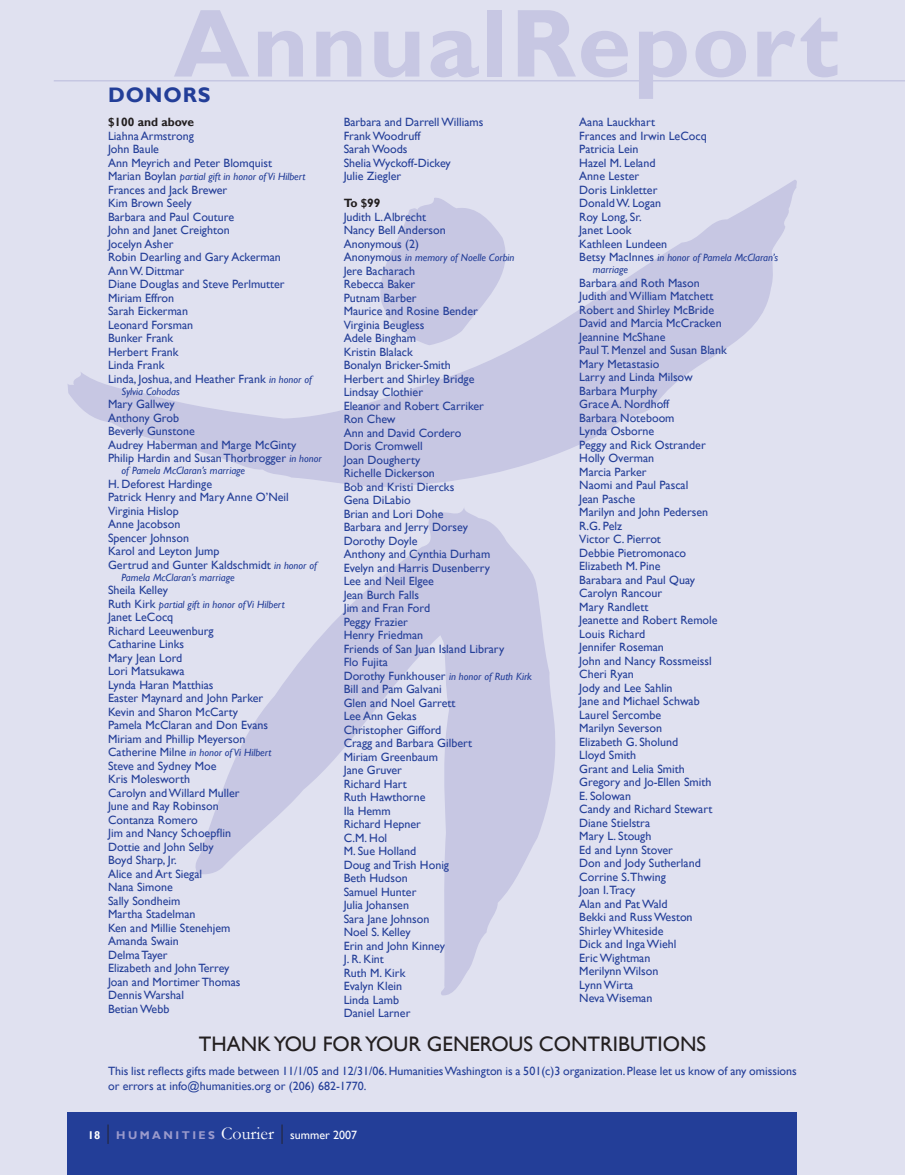
<style>
.page{position:relative;width:905px;height:1175px;background:#fff}
.page>*{position:absolute;margin:0;border:0;box-sizing:border-box;transform-origin:0 0}
.t1{font:700 97.2px "Gill Sans";color:#c7c7e3}
.t2{font:21px "Gill Sans";color:#231f20}
.t3{font:700 21px "Gill Sans";letter-spacing:.04em;color:#233e98}
.t4{font:12px/13.5px "Gill Sans";color:#233e98}
.t5{font:12px "Gill Sans";color:#fff}
.t6{font:700 12px "Gill Sans";color:#231f20}
.t7{font:700 11.25px "Gill Sans";letter-spacing:.22em;color:#9a9acc}
.t8{font:italic 10.5px/12px "Gill Sans";color:#233e98}
.s1{font-style:normal;font-size:12px}
.s2{font-style:italic;font-size:10.5px}
.s3{color:#fff}
.s4{font-weight:400;font-size:21px;color:#231f20}
.s5{font-family:"Garamond";font-size:18px}
.s6{font-size:21px;color:#231f20}
</style>
<div class="page">
<div style="left:0;top:0;width:904px;height:1174px;background:#e0e1f0"></div>
<hr style="left:54px;top:81px;width:850px;height:1px;background:#babbdc">
<svg style="left:68px;top:180px;width:728px;height:307px"></svg>
<svg style="left:377px;top:196px;width:139px;height:149px"></svg>
<svg style="left:195px;top:509px;width:360px;height:486px"></svg>
<div style="left:68px;top:1112px;width:728px;height:62px;background:#233e98"></div>
<h1 class="t1" style="left:174px;top:-15px;width:666px">AnnualReport</h1>
<h2 class="t3" style="left:108px;top:83px;width:104px">Donors</h2>
<p class="t6" style="left:108px;top:115px;width:87px">$100 and above</p>
<p class="t4" style="left:108px;top:129px;width:165px">Liahna Armstrong<br>John Baule<br>Ann Meyrich and Peter Blomquist</p>
<p class="t8" style="left:108px;top:171px;width:199px"><span class="s1">Marian Boylan</span> partial gift in honor of Vi Hilbert</p>
<p class="t4" style="left:108px;top:183px;width:205px">Frances and Jack Brewer<br>Kim Brown Seely<br>Barbara and Paul Couture<br>John and Janet Creighton<br>Jocelyn Asher<br>Robin Dearling and Gary Ackerman<br>Ann W. Dittmar<br>Diane Douglas and Steve Perlmutter<br>Miriam Effron<br>Sarah Eickerman<br>Leonard Forsman<br>Bunker Frank<br>Herbert Frank<br>Linda Frank<br>Linda, Joshua, and Heather Frank <span class="s2">in honor of</span></p>
<p class="t8" style="left:121px;top:385px;width:60px">Sylvia Cohodas</p>
<p class="t4" style="left:108px;top:397px;width:215px">Mary Gallwey<br>Anthony Grob<br>Beverly Gunstone<br>Audrey Haberman and Marge McGinty<br>Philip Hardin and Susan Thorbrogger <span class="s2">in honor</span></p>
<p class="t8" style="left:121px;top:465px;width:125px">of Pamela McClaran’s marriage</p>
<p class="t4" style="left:108px;top:477px;width:210px">H. Deforest Hardinge<br>Patrick Henry and Mary Anne O’Neil<br>Virginia Hislop<br>Anne Jacobson<br>Spencer Johnson<br>Karol and Leyton Jump<br>Gertrud and Gunter Kaldschmidt <span class="s2">in honor of</span></p>
<p class="t8" style="left:122px;top:571px;width:115px">Pamela McClaran’s marriage</p>
<p class="t4" style="left:108px;top:583px;width:61px">Sheila Kelley</p>
<p class="t8" style="left:108px;top:598px;width:178px"><span class="s1">Ruth Kirk</span> partial gift in honor of Vi Hilbert</p>
<p class="t4" style="left:108px;top:610px;width:161px">Janet LeCocq<br>Richard Leeuwenburg<br>Catharine Links<br>Mary Jean Lord<br>Lori Matsukawa<br>Lynda Haran Matthias<br>Easter Maynard and John Parker<br>Kevin and Sharon McCarty<br>Pamela McClaran and Don Evans<br>Miriam and Phillip Meyerson</p>
<p class="t8" style="left:108px;top:747px;width:165px"><span class="s1">Catherine Milne</span> in honor of Vi Hilbert</p>
<p class="t4" style="left:108px;top:759px;width:134px">Steve and Sydney Moe<br>Kris Molesworth<br>Carolyn and Willard Muller<br>June and Ray Robinson<br>Contanza Romero<br>Jim and Nancy Schoepflin<br>Dottie and John Selby<br>Boyd Sharp, Jr.<br>Alice and Art Siegal<br>Nana Simone<br>Sally Sondheim<br>Martha Stadelman<br>Ken and Millie Stenehjem<br>Amanda Swain<br>Delma Tayer<br>Elizabeth and John Terrey<br>Joan and Mortimer Thomas<br>Dennis Warshal<br>Betian Webb</p>
<p class="t4" style="left:579px;top:115px;width:129px">Aana Lauckhart<br>Frances and Irwin LeCocq<br>Patricia Lein<br>Hazel M. Leland<br>Anne Lester<br>Doris Linkletter<br>Donald W. Logan<br>Roy Long, Sr.<br>Janet Look<br>Kathleen Lundeen</p>
<p class="t8" style="left:593px;top:252px;width:187px;text-indent:-14px"><span class="s1">Betsy MacInnes</span> in honor of Pamela McClaran’s marriage</p>
<p class="t4" style="left:579px;top:276px;width:149px">Barbara and Roth Mason<br>Judith and William Matchett<br>Robert and Shirley McBride<br>David and Marcia McCracken<br>Jeannine McShane<br>Paul T. Menzel and Susan Blank<br>Mary Metastasio<br>Larry and Linda Milsow<br>Barbara Murphy<br>Grace A. Nordhoff<br>Barbara Noteboom<br>Lynda Osborne<br>Peggy and Rick Ostrander<br>Holly Overman<br>Marcia Parker<br>Naomi and Paul Pascal<br>Jean Pasche<br>Marilyn and John Pedersen<br>R.G. Pelz<br>Victor C. Pierrot<br>Debbie Pietromonaco<br>Elizabeth M. Pine<br>Barabara and Paul Quay<br>Carolyn Rancour<br>Mary Randlett<br>Jeanette and Robert Remole<br>Louis Richard<br>Jennifer Roseman<br>John and Nancy Rossmeissl<br>Cheri Ryan<br>Jody and Lee Sahlin<br>Jane and Michael Schwab<br>Laurel Sercombe<br>Marilyn Severson<br>Elizabeth G. Sholund<br>Lloyd Smith<br>Grant and Lelia Smith<br>Gregory and Jo-Ellen Smith<br>E. Solowan<br>Candy and Richard Stewart<br>Diane Stielstra<br>Mary L. Stough<br>Ed and Lynn Stover<br>Don and Jody Sutherland<br>Corrine S.Thwing<br>Joan I.Tracy<br>Alan and Pat Wald<br>Bekki and Russ Weston<br>Shirley Whiteside<br>Dick and Inga Wiehl<br>Eric Wightman<br>Merilynn Wilson<br>Lynn Wirta<br>Neva Wiseman</p>
<p class="t4" style="left:344px;top:115px;width:141px">Barbara and Darrell Williams<br>Frank Woodruff<br>Sarah Woods<br>Shelia Wyckoff-Dickey<br>Julie Ziegler</p>
<p class="t6" style="left:344px;top:196px;width:38px">To $99</p>
<p class="t4" style="left:344px;top:210px;width:104px">Judith L. Albrecht<br>Nancy Bell Anderson<br>Anonymous (2)</p>
<p class="t8" style="left:344px;top:252px;width:172px"><span class="s1">Anonymous</span> in memory of Noelle Corbin</p>
<p class="t4" style="left:344px;top:264px;width:190px">Jere Bacharach<br>Rebecca Baker<br>Putnam Barber<br>Maurice and Rosine Bender<br>Virginia Beugless<br>Adele Bingham<br>Kristin Blalack<br>Bonalyn Bricker-Smith<br>Herbert and Shirley Bridge<br>Lindsay Clothier<br>Eleanor and Robert Carriker<br>Ron Chew<br>Ann and David Cordero<br>Doris Cromwell<br>Joan Dougherty<br>Richelle Dickerson<br>Bob and Kristi Diercks<br>Gena DiLabio<br>Brian and Lori Dohe<br>Barbara and Jerry Dorsey<br>Dorothy Doyle<br>Anthony and Cynthia Durham<br>Evelyn and Harris Dusenberry<br>Lee and Neil Elgee<br>Jean Burch Falls<br>Jim and Fran Ford<br>Peggy Frazier<br>Henry Friedman<br>Friends of San Juan Island Library<br>Flo Fujita<br>Dorothy Funkhouser <span class="s2">in honor of Ruth Kirk<br></span>Bill and Pam Galvani<br>Glen and Noel Garrett<br>Lee Ann Gekas<br>Christopher Gifford<br>Cragg and Barbara Gilbert<br>Miriam Greenbaum<br>Jane Gruver<br>Richard Hart<br>Ruth Hawthorne<br>Ila Hemm<br>Richard Hepner<br>C.M. Hol<br>M. Sue Holland<br>Doug and Trish Honig<br>Beth Hudson<br>Samuel Hunter<br>Julia Johansen<br>Sara Jane Johnson<br>Noel S. Kelley<br>Erin and John Kinney<br>J. R. Kint<br>Ruth M. Kirk<br>Evalyn Klein<br>Linda Lamb<br>Daniel Larner</p>
<h2 class="t2" style="left:199px;top:1031px;width:90px">THANK YOU</h2>
<h2 class="t2" style="left:323px;top:1031px;width:58px">FORYOUR</h2>
<h2 class="t2" style="left:427px;top:1031px;width:68px">GENEROU</h2>
<h2 class="t2" style="left:523px;top:1031px;width:184px">S CONTRIBUTIONS</h2>
<p class="t4" style="left:108px;top:1063px;width:690px;line-height:15px">This list reflects gifts made between 11/1/05 and 12/31/06. Humanities Washington is a 501(c)3 organization. Please let us know of any omissions or errors at info@humanities.org or (206) 682-1770.</p>
<p class="t7" style="left:88px;top:1128px;width:86px"><span class="s3">18</span> <span class="s4">|</span> HU MANITIES</p>
<p class="t5" style="left:221px;top:1128px;width:138px"><span class="s5">Courier</span> <span class="s6">|</span> summer 2007</p>
</div>
